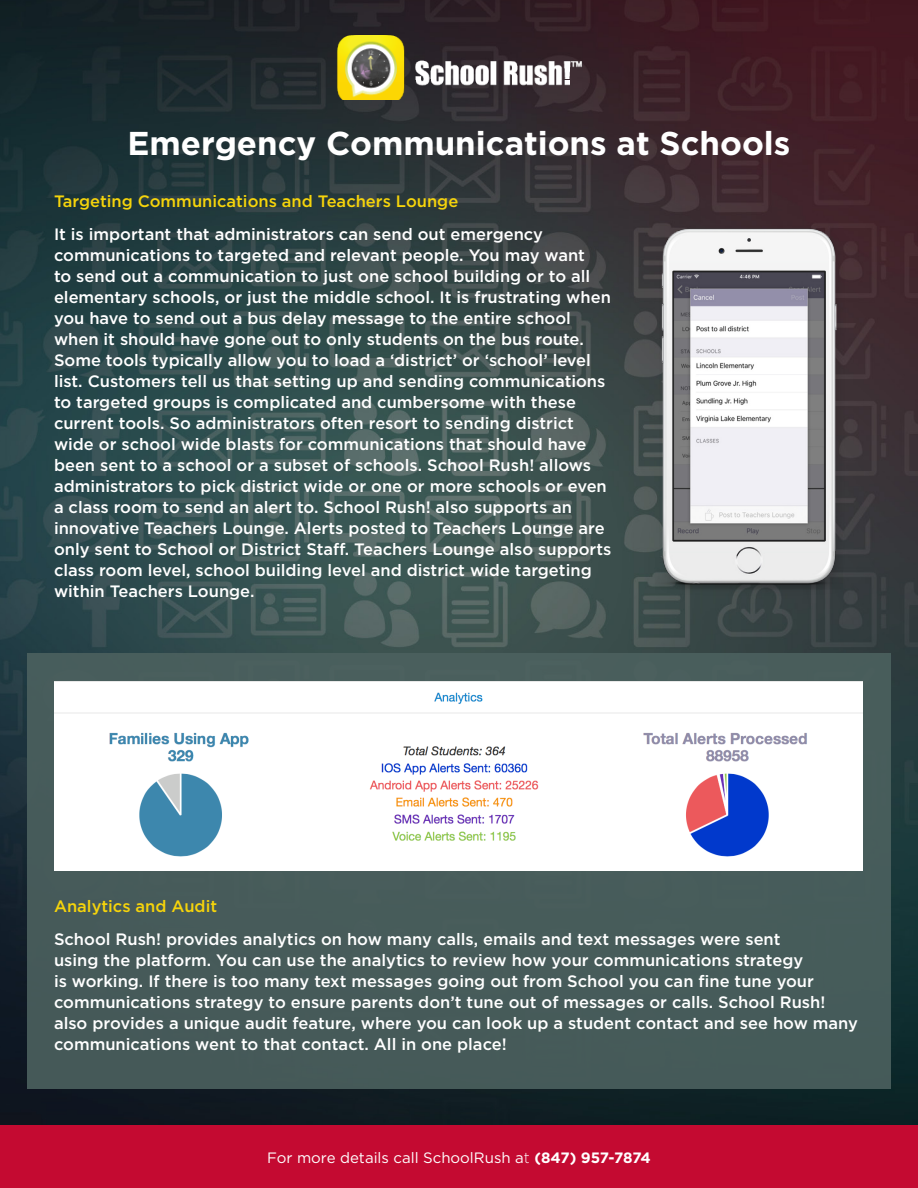
<style>
.page{position:relative;width:918px;height:1188px;background:#fff}
.page>*{position:absolute;margin:0;border:0;box-sizing:border-box;transform-origin:0 0}
.t1{font:700 33px "Gotham";color:#fff}
.t2{font:500 16.5px/21px "Gotham";color:#fff}
.t3{font:500 16.5px "Gotham";color:#f6d40b}
.t4{font:15px "Gotham";color:#fff}
.s1{font-weight:300}
.s2{font-weight:700}
</style>
<div class="page">
<img style="left:0;top:0;width:918px;height:1125px">
<img style="left:332px;top:34px;width:254px;height:66px">
<div style="left:0;top:1125px;width:918px;height:63px;background:#c40a31"></div>
<div style="left:27px;top:653px;width:864px;height:436px;background:#4c615f"></div>
<div style="left:653px;top:224px;width:198px;height:374px;background:#231f20;opacity:.25"></div>
<img style="left:656px;top:225px;width:187px;height:369px">
<img style="left:54px;top:681px;width:808px;height:190px">
<h1 class="t1" style="left:128px;top:124px;width:664px">Emergency Communications at Schools</h1>
<p class="t3" style="left:54px;top:190px;width:406px">Targeting Communications and Teachers Lounge</p>
<p class="t2" style="left:54px;top:223px;width:559px">It is important that administrators can send out emergency communications to targeted and relevant people. You may want<br>to send out a communication to just one school building or to all elementary schools, or just the middle school. It is frustrating when you have to send out a bus delay message to the entire school when it should have gone out to only students on the bus route.<br>Some tools typically allow you to load a ‘district’ or ‘school’ level list. Customers tell us that setting up and sending communications to targeted groups is complicated and cumbersome with these current tools. So administrators often resort to sending district wide or school wide blasts for communications that should have been sent to a school or a subset of schools. School Rush! allows administrators to pick district wide or one or more schools or even a class room to send an alert to. School Rush! also supports an innovative Teachers Lounge. Alerts posted to Teachers Lounge are only sent to School or District Staff. Teachers Lounge also supports class room level, school building level and district wide targeting within Teachers Lounge.</p>
<p class="t3" style="left:54px;top:895px;width:165px">Analytics and Audit</p>
<p class="t2" style="left:54px;top:929px;width:806px">School Rush! provides analytics on how many calls, emails and text messages were sent<br>using the platform. You can use the analytics to review how your communications strategy<br>is working. If there is too many text messages going out from School you can fine tune your communications strategy to ensure parents don’t tune out of messages or calls. School Rush! also provides a unique audit feature, where you can look up a student contact and see how many communications went to that contact. All in one place!</p>
<p class="t4" style="left:267px;top:1149px;width:385px">For more details call SchoolRush a<span class="s1">t</span> <span class="s2">(847) 957-7874</span></p>
</div>
